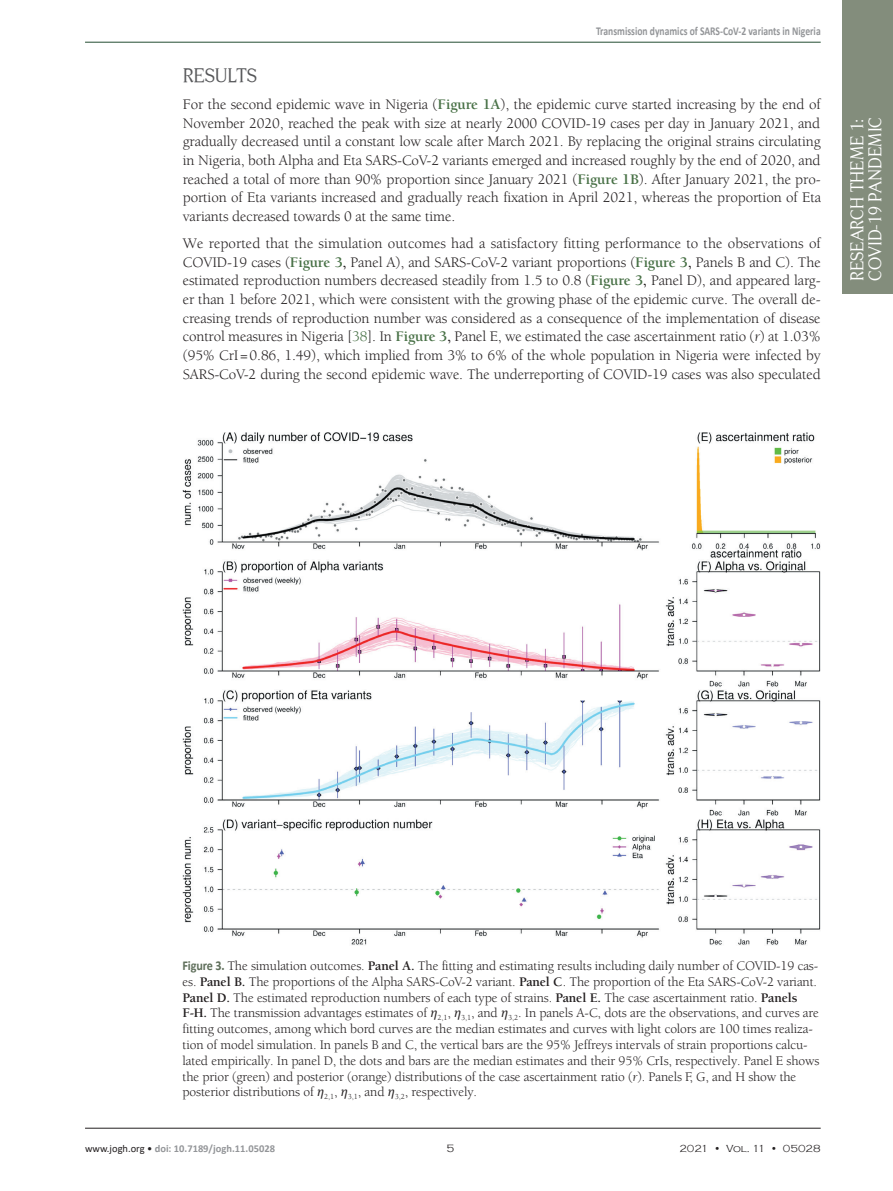
<style>
.page{position:relative;width:893px;height:1191px;background:#fff}
.page>*{position:absolute;margin:0;border:0;box-sizing:border-box;transform-origin:0 0}
.Podnaslovi_PAPERS{font:19.5px "Centabel";letter-spacing:-.01em;color:#57585a}
.t1{font:18px/14px "Centabel";color:#fff}
.Tekst_Osnovni{font:15px/18.6px "Berkeley Std";letter-spacing:-.01em;color:#231f20;text-align:justify}
.potpisi_slike{font:13.5px/15.8px "Berkeley Std";letter-spacing:-.01em;color:#231f20}
.t2{font:700 12px "Calibri";color:#939598;scale:.8 1}
.t3{font:300 10.95px "Copperplate Gothic";color:#231f20}
.t4{font:700 10.5px "Calibri";color:#939598}
.t5{font:300 10.5px "Copperplate Gothic";color:#231f20}
.s1{font-weight:700;color:#477045}
.s2{font-weight:700}
.s3{color:#477045}
.s4{font-style:italic}
.s5{font-family:"Calibri";font-weight:700;color:#5f6f5b}
.s6{font-family:"Cambria";font-style:italic}
.s7{font-weight:400;color:#231f20}
</style>
<div class="page">
<hr style="left:85px;top:1128px;width:736px;height:1px;background:#231f20">
<hr style="left:85px;top:42px;width:736px;height:1px;background:#244d32">
<div style="left:842px;top:0;width:51px;height:293px;background:#838d7c"></div>
<img style="left:183px;top:432px;width:638px;height:513px">
<p class="t2" style="left:596px;top:22px;width:282px">Transmission dynamics of SARS-CoV-2 variants in Nigeria</p>
<p class="Podnaslovi_PAPERS" style="left:183px;top:64px;width:76px">RESULTS</p>
<p class="Tekst_Osnovni" style="left:183px;top:95px;width:640px">For the second epidemic wave in Nigeria (<span class="s1">Figure 1A</span>), the epidemic curve started increasing by the end of November 2020, reached the peak with size at nearly 2000 COVID-19 cases per day in January 2021, and gradually decreased until a constant low scale after March 2021. By replacing the original strains circulating in Nigeria, both Alpha and Eta SARS-CoV-2 variants emerged and increased roughly by the end of 2020, and reached a total of more than 90% proportion since January 2021 (<span class="s1">Figure 1B</span>). After January 2021, the pro&shy;portion of Eta variants increased and gradually reach fixation in April 2021, whereas the proportion of Eta variants decreased towards 0 at the same time.</p>
<p class="Tekst_Osnovni" style="left:183px;top:234px;width:639px">We reported that the simulation outcomes had a satisfactory fitting performance to the observations of COVID-19 cases (<span class="s1">Figure 3</span><span class="s2">,</span> Panel A), and SARS-CoV-2 variant proportions (<span class="s1">Figure 3</span><span class="s2">,</span> Panels B and C). The estimated reproduction numbers decreased steadily from 1.5 to 0.8 (<span class="s1">Figure 3</span><span class="s2">,</span> Panel D), and appeared larg&shy;er than 1 before 2021, which were consistent with the growing phase of the epidemic curve. The overall de&shy;creasing trends of reproduction number was considered as a consequence of the implementation of disease control measures in Nigeria [<span class="s3">38</span>]. In <span class="s1">Figure 3</span><span class="s2">,</span> Panel E, we estimated the case ascertainment ratio (<span class="s4">r</span>) at 1.03% (95% CrI=0.86, 1.49), which implied from 3% to 6% of the whole population in Nigeria were infected by SARS-CoV-2 during the second epidemic wave. The underreporting of COVID-19 cases was also speculated</p>
<p class="t1" style="left:868px;top:281px;width:166px;rotate:-90deg">COVID-19 PANDEMIC</p>
<p class="t1" style="left:850px;top:281px;width:164px;rotate:-90deg">RESEARCH THEME 1:<br>VIEWPOINTS</p>
<p class="potpisi_slike" style="left:183px;top:958px;width:638px"><span class="s5">Figure 3.</span> The simulation outcomes. <span class="s2">Panel A.</span> The fitting and estimating results including daily number of COVID-19 cas&shy;es. <span class="s2">Panel B.</span> The proportions of the Alpha SARS-CoV-2 variant. <span class="s2">Panel C</span>. The proportion of the Eta SARS-CoV-2 variant.<br><span class="s2">Panel D.</span> The estimated reproduction numbers of each type of strains. <span class="s2">Panel E.</span> The case ascertainment ratio. <span class="s2">Panels F-H.</span> The transmission advantages estimates of <span class="s6">η</span><sub>2,1</sub>, <span class="s6">η</span><sub>3,1</sub>, and <span class="s6">η</span><sub>3,2</sub>. In panels A-C, dots are the observations, and curves are fitting outcomes, among which bord curves are the median estimates and curves with light colors are 100 times realiza&shy;tion of model simulation. In panels B and C, the vertical bars are the 95% Jeffreys intervals of strain proportions calcu&shy;lated empirically. In panel D, the dots and bars are the median estimates and their 95% CrIs, respectively. Panel E shows the prior (green) and posterior (orange) distributions of the case ascertainment ratio (<span class="s4">r</span>). Panels F, G, and H show the posterior distributions of <span class="s6">η</span><sub>2,1</sub>, <span class="s6">η</span><sub>3,1</sub>, and <span class="s6">η</span><sub>3,2</sub>, respectively.</p>
<p class="t4" style="left:85px;top:1141px;width:191px"><span class="s7">www.jogh.org •</span> doi: 10.7189/jogh.11.05028</p>
<p class="t3" style="left:447px;top:1142px;width:9px">5</p>
<p class="t5" style="left:679px;top:1142px;width:143px">2021 • Vol. 11 • 05028</p>
</div>
